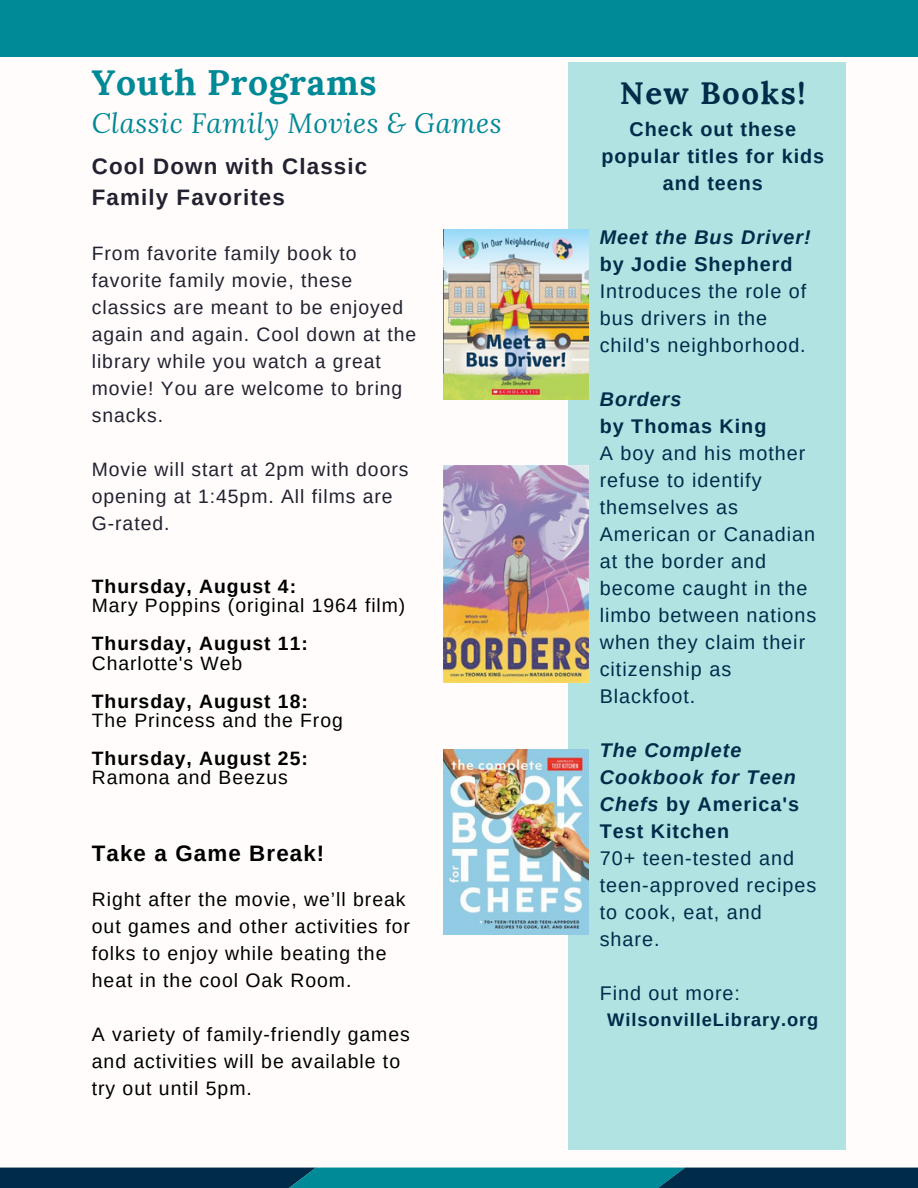
<style>
.page{position:relative;width:918px;height:1188px;background:#fffcfb}
.page>*{position:absolute;margin:0;border:0;box-sizing:border-box;transform-origin:0 0}
.t1{font:700 35.4px "Lora";letter-spacing:.02em;color:#008996}
.t2{font:700 31.2px "Lora";letter-spacing:.05em;color:#002b49}
.t3{font:italic 27.6px "Lora";letter-spacing:.02em;color:#008996}
.t4{font:700 22.35px/30.3px "Arimo";letter-spacing:.05em;color:#222130}
.t5{font:700 22.35px "Arimo";letter-spacing:.05em;color:#000}
.t6{font:19.8px/27px "Arimo";letter-spacing:.05em;color:#002b49}
.t7{font:italic 700 19.8px/27px "Arimo";letter-spacing:.05em;color:#002b49}
.t8{font:700 19.8px/27px "Arimo";letter-spacing:.05em;color:#002b49;text-align:center}
.t9{font:19.5px/27px "Arimo";letter-spacing:.05em;color:#000}
.t10{font:19.35px/27px "Arimo";letter-spacing:.05em;color:#222130}
.t11{font:19.35px "Arimo";letter-spacing:.05em;color:#000}
.t12{font:700 19.35px "Arimo";letter-spacing:.05em;color:#000}
.t13{font:700 18.3px "Arimo";letter-spacing:.05em;color:#002b49}
.s1{font-style:normal}
</style>
<div class="page">
<svg style="left:0;top:1168px;width:918px;height:20px"></svg>
<div style="left:568px;top:62px;width:278px;height:1088px;background:#b1e3e3"></div>
<div style="left:0;top:0;width:918px;height:56px;background:#008996"></div>
<img style="left:444px;top:230px;width:145px;height:170px">
<img style="left:444px;top:749px;width:145px;height:186px">
<img style="left:444px;top:466px;width:145px;height:217px">
<h1 class="t1" style="left:92px;top:59px;width:286px">Youth Programs</h1>
<h3 class="t3" style="left:92px;top:104px;width:411px">Classic Family Movies &amp; Games</h3>
<p class="t4" style="left:92px;top:151px;width:277px">Cool Down with Classic<br>Family Favorites</p>
<p class="t10" style="left:92px;top:240px;width:326px">From favorite family book to favorite family movie, these classics are meant to be enjoyed again and again. Cool down at the library while you watch a great movie! You are welcome to bring snacks.</p>
<p class="t10" style="left:92px;top:456px;width:318px">Movie will start at 2pm with doors opening at 1:45pm. All films are<br>G-rated.</p>
<p class="t12" style="left:92px;top:576px;width:206px">Thursday, August 4:</p>
<p class="t11" style="left:92px;top:595px;width:315px">Mary Poppins (original 1964 film)</p>
<p class="t12" style="left:92px;top:633px;width:218px">Thursday, August 11:</p>
<p class="t11" style="left:92px;top:652px;width:152px">Charlotte's Web</p>
<p class="t12" style="left:92px;top:690px;width:218px">Thursday, August 18:</p>
<p class="t11" style="left:92px;top:709px;width:253px">The Princess and the Frog</p>
<p class="t12" style="left:92px;top:748px;width:218px">Thursday, August 25:</p>
<p class="t11" style="left:92px;top:767px;width:198px">Ramona and Beezus</p>
<p class="t5" style="left:92px;top:841px;width:234px">Take a Game Break!</p>
<p class="t9" style="left:92px;top:886px;width:320px">Right after the movie, we’ll break out games and other activities for folks to enjoy while beating the heat in the cool Oak Room.</p>
<p class="t9" style="left:92px;top:1021px;width:320px">A variety of family-friendly games and activities will be available to try out until 5pm.</p>
<h2 class="t2" style="left:620px;top:72px;width:187px">New Books!</h2>
<p class="t8" style="left:601px;top:116px;width:224px">Check out these popular titles for kids and teens</p>
<p class="t7" style="left:600px;top:224px;width:213px">Meet the Bus Driver!</p>
<p class="t8" style="left:600px;top:251px;width:194px">by Jodie Shepherd</p>
<p class="t6" style="left:600px;top:278px;width:208px">Introduces the role of bus drivers in the child's neighborhood.</p>
<p class="t7" style="left:600px;top:386px;width:83px">Borders</p>
<p class="t8" style="left:600px;top:413px;width:168px">by Thomas King</p>
<p class="t6" style="left:600px;top:440px;width:218px">A boy and his mother refuse to identify themselves as<br>American or Canadian at the border and become caught in the limbo between nations when they claim their citizenship as<br>Blackfoot.</p>
<p class="t7" style="left:600px;top:737px;width:201px">The Complete<br>Cookbook for Teen<br>Chefs <span class="s1">by America's<br>Test Kitchen</span></p>
<p class="t6" style="left:600px;top:845px;width:218px">70+ teen-tested and teen-approved recipes to cook, eat, and share.</p>
<p class="t6" style="left:600px;top:980px;width:142px">Find out more:</p>
<p class="t13" style="left:607px;top:1009px;width:213px">WilsonvilleLibrary.org</p>
</div>
